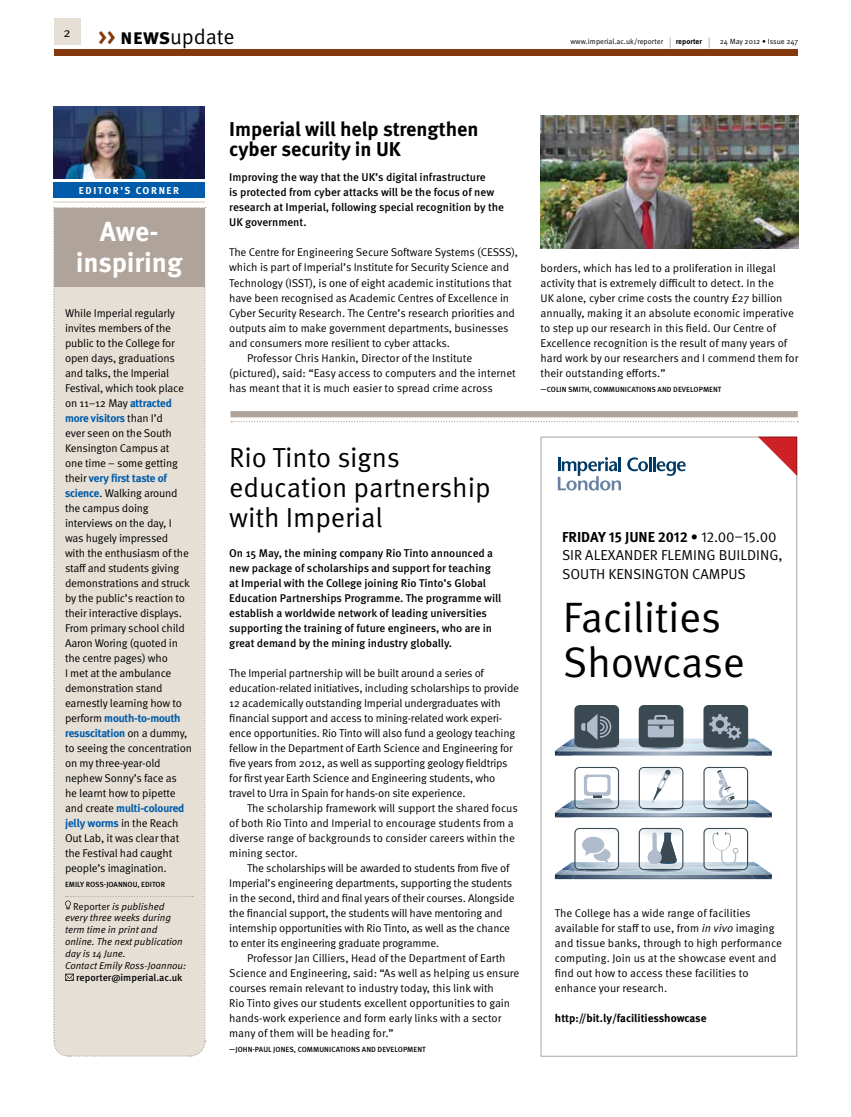
<style>
.page{position:relative;width:851px;height:1117px;background:#fff}
.page>*{position:absolute;margin:0;border:0;box-sizing:border-box;transform-origin:0 0}
.t1{font:42.5px/45px "Meta OT Norm";letter-spacing:-.015em;color:#000}
.t2{font:27.5px/30px "Meta OT Norm";letter-spacing:-.005em;color:#000}
.t3{font:700 27.5px/30px "Meta OT";color:#fff;text-align:center}
.t4{font:21.25px "Meta OT Norm";color:#000}
.t5{font:700 20px/20px "Meta OT";color:#000}
.t6{font:14.38px "Meta OT Norm";color:#000}
.t7{font:700 14.38px "Meta OT";letter-spacing:-.01em;color:#000}
.t8{font:13.12px "Meta OT Norm";color:#000}
.t9{font:11.25px/15px "Meta OT Norm";letter-spacing:-.02em;color:#000}
.t10{font:500 11.25px/15px "Meta OT";letter-spacing:-.005em;color:#000}
.t11{font:11.25px/15px "Meta OT Norm";color:#000}
.t12{font:700 11.25px/15px "Meta Plus";letter-spacing:-.02em;color:#005baa}
.t13{font:700 11.25px "Meta OT";color:#000}
.t14{font:10px/11.9px "Meta OT Norm Ita";letter-spacing:-.01em;color:#000}
.t15{font:500 10px "Meta OT";letter-spacing:-.005em;color:#000}
.t16{font:700 10px "Meta OT";color:#fff}
.t17{font:500 7.5px "Meta OT";letter-spacing:.005em;color:#000}
.t18{font:7.5px "Meta OT Norm";letter-spacing:-.005em;color:#000}
.t19{font:700 7.5px "Meta OT";color:#000}
.s1{font-family:"Meta OT";font-weight:700;color:#84390d}
.s2{font-family:"Meta OT";font-weight:700}
.s3{font-size:11.25px}
.s4{font-family:"Meta OT Norm";font-weight:400;font-size:11.25px}
.s5{font-family:"Meta Plus";font-weight:700;color:#005baa}
.s6{font-family:"Meta OT Norm";font-weight:400;color:#000}
.s7{font-family:"Meta OT Norm"}
.s8{font-weight:500}
.s9{font-family:"Meta OT Norm";font-weight:400}
.s10{font-family:"Meta OT Norm Ita"}
</style>
<div class="page">
<div style="left:53px;top:207px;width:153px;height:850px;background:#e5dfd6"></div>
<div style="left:54px;top:208px;width:150px;height:78px;background:#b0a49a"></div>
<div style="left:53px;top:182px;width:152px;height:16px;background:#005baa"></div>
<img style="left:53px;top:106px;width:152px;height:72px">
<hr style="left:53px;top:201px;width:152px;height:2px;background:#e5dfd6">
<div style="left:230px;top:411px;width:567px;height:6px;background:#b0a49a"></div>
<svg style="left:231px;top:421px;width:567px;height:1px"></svg>
<svg style="left:759px;top:438px;width:36px;height:36px"></svg>
<div style="left:540px;top:436px;width:257px;height:620px;border:1px solid #b0a49a"></div>
<svg style="left:627px;top:457px;width:58px;height:19px"></svg>
<svg style="left:557px;top:457px;width:64px;height:33px"></svg>
<img style="left:540px;top:115px;width:258px;height:133px">
<svg style="left:555px;top:705px;width:217px;height:175px"></svg>
<div style="left:54px;top:19px;width:26px;height:26px;background:#e5dfd6"></div>
<div style="left:54px;top:49px;width:743px;height:7px;background:#84390d"></div>
<p class="t8" style="left:63px;top:24px;width:9px">2</p>
<h3 class="t4" style="left:98px;top:24px;width:138px"><span class="s1">&gt;&gt;</span> <span class="s2">news</span>update</h3>
<p class="t18" style="left:570px;top:37px;width:102px">www.imperial.ac.uk/reporter <span class="s3">|</span></p>
<p class="t19" style="left:675px;top:37px;width:35px">reporter <span class="s4">|</span></p>
<p class="t18" style="left:719px;top:37px;width:80px">24 May 2012 • Issue 247</p>
<p class="t16" style="left:79px;top:184px;width:102px">editor’s corner</p>
<h2 class="t3" style="left:76px;top:217px;width:109px">Awe&shy;inspiring</h2>
<p class="t9" style="left:65px;top:305px;width:120px">While Imperial regularly invites members of the public to the College for open days, graduations and talks, the Imperial<br>Festival, which took place on 11–12 May <span class="s5">attracted</span></p>
<p class="t12" style="left:65px;top:410px;width:99px">more visitors <span class="s6">than I’d</span></p>
<p class="t9" style="left:65px;top:425px;width:114px">ever seen on the South<br>Kensington Campus at one time – some getting</p>
<p class="t12" style="left:65px;top:470px;width:103px"><span class="s6">their</span> very first taste of</p>
<p class="t9" style="left:65px;top:485px;width:126px"><span class="s5">science</span>. Walking around the campus doing interviews on the day, I was hugely impressed with the enthusiasm of the staff and students giving demonstrations and struck by the public’s reaction to their interactive displays.<br>From primary school child<br>Aaron Woring (quoted in the centre pages) who<br>I met at the ambulance demonstration stand earnestly learning how to</p>
<p class="t12" style="left:65px;top:710px;width:124px"><span class="s6">perform</span> mouth-to-mouth resuscitation <span class="s6">on a dummy,</span></p>
<p class="t9" style="left:65px;top:740px;width:128px">to seeing the concentration on my three-year-old nephew Sonny’s face as<br>he learnt how to pipette</p>
<p class="t12" style="left:65px;top:800px;width:121px"><span class="s6">and create</span> multi-coloured jelly worms <span class="s6">in the Reach</span></p>
<p class="t9" style="left:65px;top:830px;width:116px">Out Lab, it was clear that the Festival had caught people’s imagination.</p>
<p class="t17" style="left:65px;top:879px;width:100px">Emily Ross-Joannou, Editor</p>
<p class="t14" style="left:65px;top:900px;width:123px;text-indent:8px"><span class="s7">Reporter</span> is published every three weeks during term time in print and online. The next publication day is 14 June.<br>Contact Emily Ross-Joannou:</p>
<p class="t15" style="left:76px;top:970px;width:108px">reporter@imperial.ac.uk</p>
<h3 class="t5" style="left:229px;top:120px;width:251px">Imperial will help strengthen cyber security in UK</h3>
<p class="t10" style="left:229px;top:170px;width:276px">I mproving the way that the U K’s digital infrastructure<br>is protected from cyber attacks will be the focus of new research at I mperial, following special recognition by the U K government.</p>
<p class="t9" style="left:229px;top:245px;width:290px">The Centre for Engineering Secure Software Systems (CESSS),</p>
<p class="t9" style="left:229px;top:260px;width:281px">which is part of Imperial’s Institute for Security Science and</p>
<p class="t9" style="left:229px;top:275px;width:284px">Technology (ISST), is one of eight academic institutions that</p>
<p class="t9" style="left:229px;top:290px;width:281px">have been recognised as Academic Centres of Excellence in</p>
<p class="t9" style="left:229px;top:305px;width:287px">Cyber Security Research. The Centre’s research priorities and</p>
<p class="t9" style="left:229px;top:320px;width:281px">outputs aim to make government departments, businesses</p>
<p class="t9" style="left:229px;top:335px;width:222px">and consumers more resilient to cyber attacks.</p>
<p class="t9" style="left:247px;top:350px;width:227px">Professor Chris Hankin, Director of the Institute</p>
<p class="t9" style="left:229px;top:365px;width:288px">(pictured), said: “Easy access to computers and the internet</p>
<p class="t9" style="left:229px;top:380px;width:265px">has meant that it is much easier to spread crime across</p>
<h2 class="t2" style="left:229px;top:442px;width:263px">Rio Tinto signs education partnership with Imperial</h2>
<p class="t10" style="left:229px;top:545px;width:273px">On 15 May, the mining company Rio Tinto announced a new package of scholarships and support for teaching at I mperial with the College joining Rio Tinto’s Global Education Partnerships Programme. The programme will establish a worldwide network of leading universities supporting the training of future engineers, who are in great demand by the mining industry globally.</p>
<p class="t9" style="left:229px;top:665px;width:291px">The Imperial partnership will be built around a series of education-related initiatives, including scholarships to provide 12 academically outstanding Imperial undergraduates with financial support and access to mining-related work experi&shy;ence opportunities. Rio Tinto will also fund a geology teaching fellow in the Department of Earth Science and Engineering for five years from 2012, as well as supporting geology fieldtrips for first year Earth Science and Engineering students, who travel to Urra in Spain for hands-on site experience.</p>
<p class="t9" style="left:229px;top:800px;width:290px;text-indent:18px">The scholarship framework will support the shared focus of both Rio Tinto and Imperial to encourage students from a diverse range of backgrounds to consider careers within the mining sector.</p>
<p class="t9" style="left:229px;top:860px;width:287px;text-indent:18px">The scholarships will be awarded to students from five of Imperial’s engineering departments, supporting the students in the second, third and final years of their courses. Alongside the financial support, the students will have mentoring and internship opportunities with Rio Tinto, as well as the chance to enter its engineering graduate programme.</p>
<p class="t9" style="left:229px;top:950px;width:291px;text-indent:18px">Professor Jan Cilliers, Head of the Department of Earth Science and Engineering, said: “As well as helping us ensure courses remain relevant to industry today, this link with<br>Rio Tinto gives our students excellent opportunities to gain hands-work experience and form early links with a sector many of them will be heading for.”</p>
<p class="t17" style="left:229px;top:1044px;width:198px">—John-Paul Jones, Communications and Development</p>
<p class="t9" style="left:540px;top:260px;width:259px">borders, which has led to a proliferation in illegal activity that is extremely difficult to detect. In the<br>UK alone, cyber crime costs the country £27 billion annually, making it an absolute economic imperative to step up our research in this field. Our Centre of Excellence recognition is the result of many years of hard work by our researchers and I commend them for their outstanding efforts.”</p>
<p class="t17" style="left:540px;top:384px;width:182px">—Colin Smith, Communications and Development</p>
<p class="t7" style="left:562px;top:527px;width:216px">Friday 15 June 2012 <span class="s8">•</span> <span class="s9">12.00–15.00</span></p>
<p class="t6" style="left:562px;top:546px;width:80px">Sir Alexander</p>
<p class="t6" style="left:661px;top:546px;width:15px">Flemi</p>
<p class="t6" style="left:697px;top:546px;width:38px">ng Buildi</p>
<p class="t6" style="left:760px;top:546px;width:24px">ng,</p>
<p class="t6" style="left:562px;top:565px;width:18px">South</p>
<p class="t6" style="left:608px;top:565px;width:102px">Kensi ngton Campus</p>
<h1 class="t1" style="left:562px;top:595px;width:184px">Facilities<br>Showcase</h1>
<p class="t11" style="left:555px;top:905px;width:229px">The College has a wide range of facilities available for staff to use, from <span class="s10">in vivo</span> imaging and tissue banks, through to high performance computing. Join us at the showcase event and find out how to access these facilities to enhance your research.</p>
<p class="t13" style="left:555px;top:1010px;width:153px">http://bit.ly/facilitiesshowcase</p>
</div>
